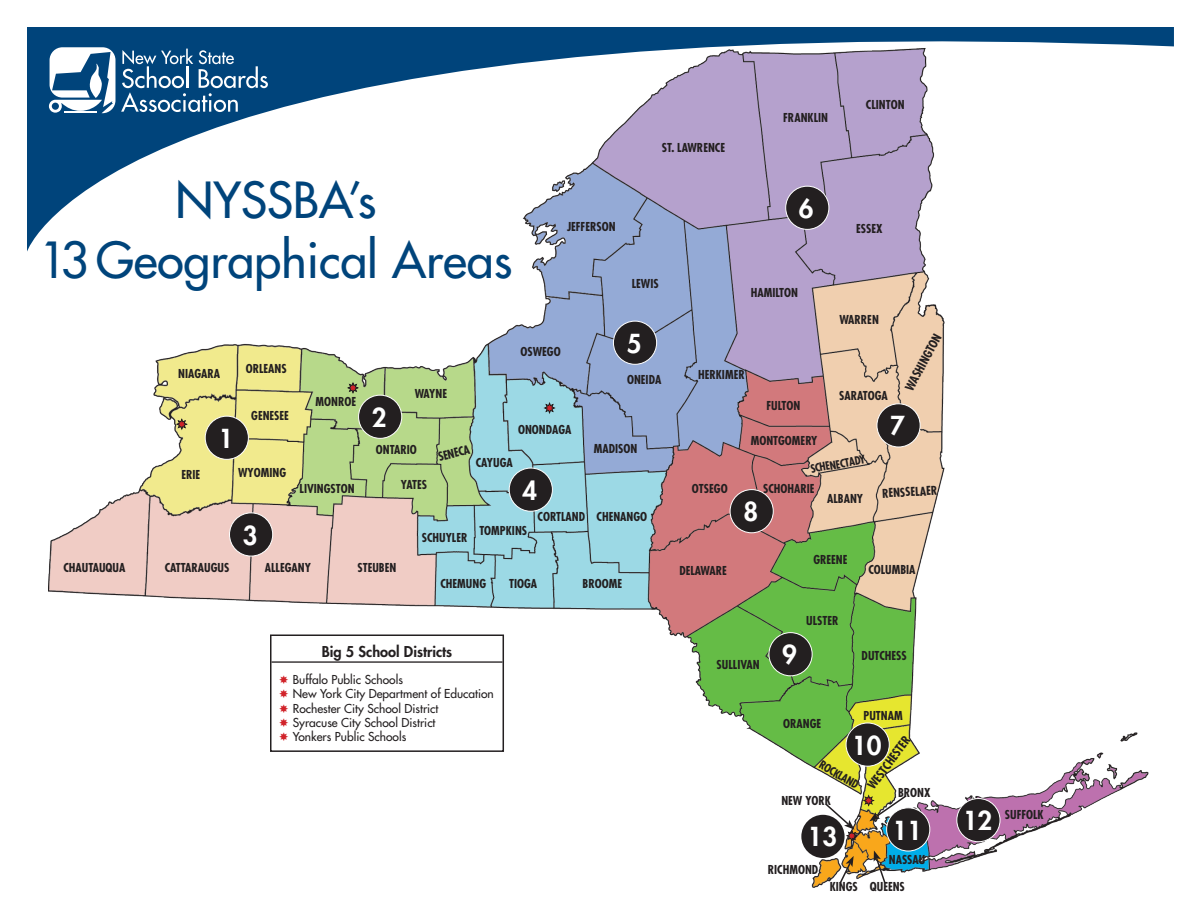
<style>
.page{position:relative;width:1188px;height:918px;background:#fff}
.page>*{position:absolute;margin:0;border:0;box-sizing:border-box;transform-origin:0 0}
.t1{font:48.45px/60px "Futura";color:#00447b;text-align:center}
.t2{font:800 25.5px "Futura";color:#fff}
.Area{font:800 14.55px "Futura";color:#231f20}
.County{font:700 condensed 12px "Futura";color:#231f20}
.Counties{font:12px "Futura";color:#231f20}
.County-2{font:700 condensed 11.25px "Futura";color:#231f20}
</style>
<div class="page">
<img style="left:48px;top:252px;width:1101px;height:636px">
<svg style="left:27px;top:27px;width:1147px;height:225px"></svg>
<svg style="left:49px;top:47px;width:66px;height:66px"></svg>
<svg style="left:121px;top:49px;width:147px;height:63px"></svg>
<div style="left:205px;top:416px;width:43px;height:43px;background:#231f20;border-radius:50%"></div>
<div style="left:205px;top:416px;width:44px;height:44px;border:1px solid #fff;border-radius:50%"></div>
<div style="left:359px;top:395px;width:43px;height:43px;background:#231f20;border-radius:50%"></div>
<div style="left:358px;top:395px;width:44px;height:44px;border:1px solid #fff;border-radius:50%"></div>
<div style="left:509px;top:468px;width:43px;height:43px;background:#231f20;border-radius:50%"></div>
<div style="left:509px;top:468px;width:44px;height:44px;border:1px solid #fff;border-radius:50%"></div>
<div style="left:613px;top:321px;width:44px;height:43px;background:#231f20;border-radius:50%"></div>
<div style="left:613px;top:321px;width:44px;height:44px;border:1px solid #fff;border-radius:50%"></div>
<div style="left:786px;top:186px;width:43px;height:43px;background:#231f20;border-radius:50%"></div>
<div style="left:785px;top:186px;width:44px;height:44px;border:1px solid #fff;border-radius:50%"></div>
<div style="left:877px;top:404px;width:43px;height:43px;background:#231f20;border-radius:50%"></div>
<div style="left:877px;top:403px;width:44px;height:44px;border:1px solid #fff;border-radius:50%"></div>
<div style="left:730px;top:490px;width:43px;height:43px;background:#231f20;border-radius:50%"></div>
<div style="left:730px;top:489px;width:44px;height:44px;border:1px solid #fff;border-radius:50%"></div>
<div style="left:769px;top:633px;width:43px;height:43px;background:#231f20;border-radius:50%"></div>
<div style="left:769px;top:632px;width:44px;height:44px;border:1px solid #fff;border-radius:50%"></div>
<div style="left:846px;top:723px;width:43px;height:43px;background:#231f20;border-radius:50%"></div>
<div style="left:846px;top:723px;width:44px;height:44px;border:1px solid #fff;border-radius:50%"></div>
<div style="left:887px;top:808px;width:43px;height:43px;background:#231f20;border-radius:50%"></div>
<div style="left:886px;top:807px;width:44px;height:44px;border:1px solid #fff;border-radius:50%"></div>
<div style="left:957px;top:799px;width:43px;height:43px;background:#231f20;border-radius:50%"></div>
<div style="left:956px;top:798px;width:44px;height:44px;border:1px solid #fff;border-radius:50%"></div>
<div style="left:801px;top:815px;width:44px;height:43px;background:#231f20;border-radius:50%"></div>
<div style="left:229px;top:513px;width:44px;height:43px;background:#231f20;border-radius:50%"></div>
<div style="left:229px;top:513px;width:44px;height:43px;border:1px solid #fff;border-radius:50%"></div>
<hr style="left:272px;top:661px;width:231px;height:2px;background:#231f20">
<div style="left:270px;top:634px;width:234px;height:118px;border:2px solid #231f20"></div>
<svg style="left:838px;top:856px;width:16px;height:29px"></svg>
<svg style="left:874px;top:850px;width:13px;height:34px"></svg>
<svg style="left:544px;top:403px;width:11px;height:11px"></svg>
<svg style="left:824px;top:794px;width:84px;height:48px"></svg>
<svg style="left:347px;top:383px;width:12px;height:11px"></svg>
<svg style="left:176px;top:419px;width:12px;height:11px"></svg>
<svg style="left:280px;top:675px;width:8px;height:23px"></svg>
<svg style="left:280px;top:704px;width:8px;height:23px"></svg>
<svg style="left:280px;top:733px;width:8px;height:8px"></svg>
<p class="t1" style="left:40px;top:171px;width:474px">NYSSBA’s<br>13 Geographical Areas</p>
<p class="County" style="left:662px;top:141px;width:65px">ST. LAWRENCE</p>
<p class="County" style="left:567px;top:219px;width:50px">JEFFERSON</p>
<p class="County" style="left:632px;top:276px;width:29px">LEWIS</p>
<p class="County" style="left:783px;top:110px;width:46px">FRANKLIN</p>
<p class="County" style="left:866px;top:97px;width:40px">CLINTON</p>
<p class="t2" style="left:799px;top:192px;width:16px">6</p>
<p class="County" style="left:751px;top:285px;width:49px">HAMILTON</p>
<p class="County" style="left:856px;top:221px;width:28px">ESSEX</p>
<p class="County" style="left:839px;top:312px;width:41px">WARREN</p>
<p class="County" style="left:178px;top:366px;width:44px">NIAGARA</p>
<p class="County" style="left:246px;top:361px;width:43px">ORLEANS</p>
<p class="County" style="left:251px;top:408px;width:39px">GENESEE</p>
<p class="County" style="left:181px;top:467px;width:20px">ERIE</p>
<p class="t2" style="left:218px;top:422px;width:16px">1</p>
<p class="County" style="left:238px;top:465px;width:50px">WYOMING</p>
<p class="County" style="left:316px;top:394px;width:42px">MONROE</p>
<p class="County" style="left:300px;top:481px;width:57px">LIVINGSTON</p>
<p class="t2" style="left:372px;top:401px;width:16px">2</p>
<p class="County" style="left:415px;top:386px;width:34px">WAYNE</p>
<p class="County" style="left:520px;top:344px;width:42px">OSWEGO</p>
<p class="County" style="left:518px;top:423px;width:55px">ONONDAGA</p>
<p class="County" style="left:376px;top:442px;width:42px">ONTARIO</p>
<p class="County" style="left:401px;top:477px;width:28px">YATES</p>
<p class="County" style="left:437px;top:449px;width:33px;rotate:-13deg">SENECA</p>
<p class="County" style="left:476px;top:455px;width:38px">CAYUGA</p>
<p class="t2" style="left:522px;top:474px;width:16px">4</p>
<p class="t2" style="left:627px;top:327px;width:16px">5</p>
<p class="County" style="left:627px;top:372px;width:36px">ONEIDA</p>
<p class="County" style="left:594px;top:441px;width:45px">MADISON</p>
<p class="County" style="left:538px;top:509px;width:49px">CORTLAND</p>
<p class="County" style="left:597px;top:509px;width:52px">CHENANGO</p>
<p class="t2" style="left:243px;top:519px;width:16px">3</p>
<p class="County" style="left:64px;top:560px;width:63px">CHAUTAUQUA</p>
<p class="County" style="left:165px;top:560px;width:66px">CATTARAUGUS</p>
<p class="County" style="left:265px;top:560px;width:48px">ALLEGANY</p>
<p class="County" style="left:358px;top:560px;width:40px">STEUBEN</p>
<p class="County" style="left:479px;top:523px;width:49px">TOMPKINS</p>
<p class="County" style="left:422px;top:530px;width:47px">SCHUYLER</p>
<p class="County" style="left:441px;top:576px;width:47px">CHEMUNG</p>
<p class="County" style="left:509px;top:576px;width:30px">TIOGA</p>
<p class="County" style="left:583px;top:576px;width:41px">BROOME</p>
<p class="Area" style="left:322px;top:642px;width:132px">Big 5 School Districts</p>
<p class="Counties" style="left:293px;top:672px;width:112px">Buffalo Public Schools</p>
<p class="Counties" style="left:293px;top:686px;width:203px">New York City Department of Education</p>
<p class="Counties" style="left:293px;top:701px;width:147px">Rochester City School District</p>
<p class="Counties" style="left:293px;top:715px;width:144px">Syracuse City School District</p>
<p class="Counties" style="left:293px;top:729px;width:115px">Yonkers Public Schools</p>
<p class="County" style="left:698px;top:367px;width:48px">HERKIMER</p>
<p class="County" style="left:767px;top:398px;width:35px">FULTON</p>
<p class="County" style="left:751px;top:433px;width:68px">MONTGOMERY</p>
<p class="County" style="left:839px;top:388px;width:50px">SARATOGA</p>
<p class="County" style="left:902px;top:386px;width:64px;rotate:-61deg">WASHINGTON</p>
<p class="t2" style="left:890px;top:410px;width:16px">7</p>
<p class="County-2" style="left:810px;top:462px;width:57px;rotate:-10deg">SCHENECTADY</p>
<p class="County" style="left:692px;top:481px;width:37px">OTSEGO</p>
<p class="County" style="left:763px;top:481px;width:53px">SCHOHARIE</p>
<p class="t2" style="left:743px;top:496px;width:16px">8</p>
<p class="County" style="left:827px;top:491px;width:37px">ALBANY</p>
<p class="County" style="left:882px;top:486px;width:57px;rotate:-3deg">RENSSELAER</p>
<p class="County" style="left:679px;top:563px;width:49px">DELAWARE</p>
<p class="County" style="left:717px;top:657px;width:45px">SULLIVAN</p>
<p class="County" style="left:813px;top:552px;width:36px">GREENE</p>
<p class="County" style="left:868px;top:562px;width:49px">COLUMBIA</p>
<p class="t2" style="left:782px;top:639px;width:16px">9</p>
<p class="County" style="left:806px;top:613px;width:34px">ULSTER</p>
<p class="County" style="left:862px;top:648px;width:47px">DUTCHESS</p>
<p class="County" style="left:864px;top:708px;width:41px">PUTNAM</p>
<p class="County" style="left:865px;top:784px;width:64px;rotate:-54deg">WESTCHESTER</p>
<p class="County" style="left:783px;top:716px;width:40px">ORANGE</p>
<p class="County-2" style="left:824px;top:758px;width:45px;rotate:30deg">ROCKLAND</p>
<p class="t2" style="left:852px;top:729px;width:31px">10</p>
<p class="County" style="left:898px;top:785px;width:34px">BRONX</p>
<p class="County" style="left:781px;top:793px;width:51px">NEW YORK</p>
<p class="t2" style="left:808px;top:821px;width:31px">13</p>
<p class="County" style="left:768px;top:862px;width:52px">RICHMOND</p>
<p class="t2" style="left:893px;top:814px;width:31px">11</p>
<p class="t2" style="left:963px;top:805px;width:31px">12</p>
<p class="County" style="left:889px;top:852px;width:38px">NASSAU</p>
<p class="County" style="left:830px;top:879px;width:30px">KINGS</p>
<p class="County" style="left:870px;top:879px;width:37px">QUEENS</p>
<p class="County" style="left:1005px;top:807px;width:40px">SUFFOLK</p>
</div>
